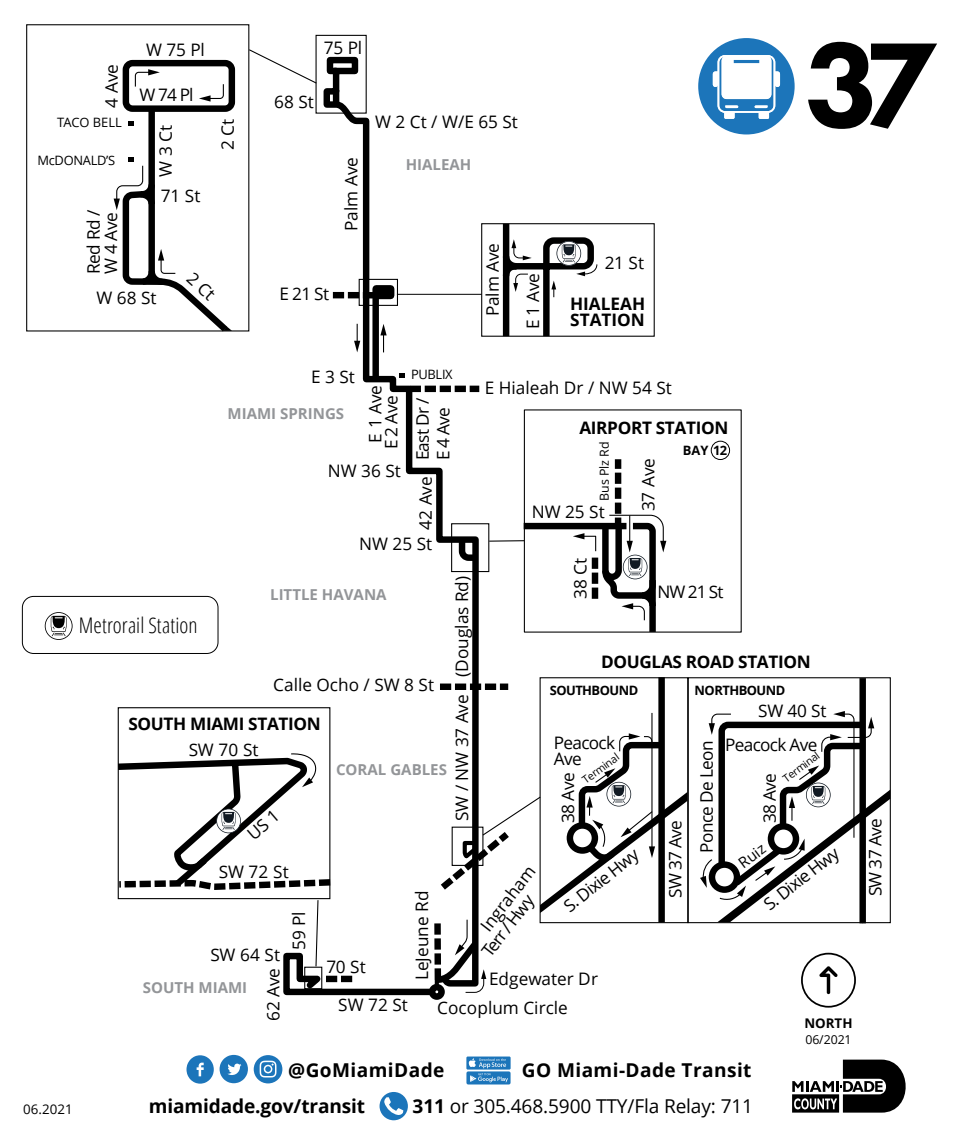
<style>
.page{position:relative;width:972px;height:1134px;background:#fff}
.page>*{position:absolute;margin:0;border:0;box-sizing:border-box;transform-origin:0 0}
.t1{font:800 124.88px "Futura PT";color:#000}
.t2{font:300 21.6px "Open Sans Condensed";letter-spacing:.005em;color:#000}
.t3{font:19.12px "Open Sans";letter-spacing:-.005em;color:#000}
.t4{font:700 19.12px "Open Sans";letter-spacing:.02em;color:#000}
.t5{font:700 19.12px "Open Sans";letter-spacing:-.005em;color:#000}
.t6{font:17.1px/16.7px "Open Sans";color:#000}
.t7{font:17.1px/20.7px "Open Sans";letter-spacing:-.04em;color:#000}
.t8{font:700 17.1px "Open Sans";letter-spacing:-.02em;color:#000}
.t9{font:700 17.1px/16.4px "Open Sans";color:#000}
.t10{font:700 15.08px "Open Sans";color:#939598}
.t11{font:15.08px "Open Sans";color:#000}
.t12{font:13.28px "Open Sans";color:#000}
.t13{font:700 13.28px "Open Sans";color:#000}
.t14{font:700 12.83px "Open Sans";letter-spacing:-.04em;color:#000}
.t15{font:12.83px "Open Sans";letter-spacing:-.025em;color:#000}
.t16{font:12.83px "Open Sans";color:#000}
.t17{font:12.38px "Open Sans";color:#000}
.t18{font:10.8px "Open Sans";color:#000}
.s1{font-weight:700}
</style>
<div class="page">
<svg style="left:792px;top:1060px;width:114px;height:53px"></svg>
<svg style="left:380px;top:1092px;width:28px;height:28px"></svg>
<svg style="left:187px;top:1055px;width:27px;height:29px"></svg>
<svg style="left:220px;top:1055px;width:28px;height:28px"></svg>
<svg style="left:254px;top:1055px;width:28px;height:28px"></svg>
<svg style="left:466px;top:1057px;width:45px;height:28px"></svg>
<div style="left:801px;top:953px;width:55px;height:55px;border:2px solid #000;border-radius:50%"></div>
<svg style="left:819px;top:966px;width:19px;height:28px"></svg>
<svg style="left:45px;top:612px;width:28px;height:28px"></svg>
<svg style="left:323px;top:56px;width:159px;height:656px"></svg>
<div style="left:372px;top:295px;width:7px;height:85px;background:#000"></div>
<div style="left:367px;top:292px;width:9px;height:7px;background:#000"></div>
<div style="left:429px;top:984px;width:16px;height:16px;border:6px solid #000;border-radius:50%"></div>
<div style="left:372px;top:285px;width:22px;height:14px;border:7px solid #000"></div>
<svg style="left:410px;top:386px;width:69px;height:6px"></svg>
<hr style="left:489px;top:540px;width:35px;height:2px;background:#000">
<div style="left:481px;top:223px;width:174px;height:114px;border:1px solid #000"></div>
<hr style="left:397px;top:294px;width:85px;height:1px;background:#000">
<svg style="left:399px;top:373px;width:6px;height:5px"></svg>
<svg style="left:440px;top:684px;width:68px;height:6px"></svg>
<svg style="left:333px;top:292px;width:33px;height:6px"></svg>
<div style="left:359px;top:279px;width:39px;height:27px;border:1px solid #000"></div>
<div style="left:316px;top:35px;width:51px;height:79px;border:1px solid #000"></div>
<svg style="left:249px;top:48px;width:69px;height:37px"></svg>
<div style="left:451px;top:523px;width:38px;height:49px;border:1px solid #000"></div>
<div style="left:333px;top:90px;width:6px;height:14px;background:#000"></div>
<div style="left:123px;top:60px;width:112px;height:52px;border:6px solid #000;border-radius:7px"></div>
<div style="left:26px;top:24px;width:223px;height:308px;border:1px solid #000"></div>
<svg style="left:380px;top:324px;width:7px;height:28px"></svg>
<svg style="left:354px;top:324px;width:6px;height:28px"></svg>
<div style="left:503px;top:224px;width:6px;height:112px;background:#000"></div>
<svg style="left:500px;top:234px;width:98px;height:103px"></svg>
<svg style="left:456px;top:535px;width:26px;height:29px"></svg>
<div style="left:524px;top:523px;width:102px;height:6px;background:#000"></div>
<svg style="left:573px;top:459px;width:93px;height:172px"></svg>
<div style="left:711px;top:441px;width:19px;height:19px;border:1px solid #000;border-radius:50%"></div>
<div style="left:859px;top:678px;width:7px;height:245px;background:#000"></div>
<svg style="left:700px;top:711px;width:189px;height:210px"></svg>
<div style="left:688px;top:677px;width:203px;height:246px;border:1px solid #000"></div>
<div style="left:658px;top:677px;width:7px;height:245px;background:#000"></div>
<div style="left:22px;top:596px;width:196px;height:58px;border:1px solid #000;border-radius:11px"></div>
<div style="left:698px;top:38px;width:97px;height:96px;background:#1c75ba;border-radius:50%"></div>
<svg style="left:725px;top:105px;width:13px;height:3px"></svg>
<svg style="left:755px;top:105px;width:13px;height:3px"></svg>
<div style="left:718px;top:55px;width:57px;height:58px;border:2px solid #fff;border-radius:7px"></div>
<div style="left:724px;top:111px;width:11px;height:8px;background:#fff"></div>
<div style="left:759px;top:111px;width:10px;height:8px;background:#fff"></div>
<svg style="left:713px;top:56px;width:67px;height:43px;background:#d8e7f3"></svg>
<svg style="left:114px;top:69px;width:120px;height:263px"></svg>
<svg style="left:117px;top:712px;width:571px;height:286px"></svg>
<p class="t6" style="left:103px;top:108px;width:45px;rotate:-90deg">4 Ave</p>
<p class="t16" style="left:57px;top:114px;width:66px">TACO BELL</p>
<p class="t15" style="left:37px;top:151px;width:79px">McDONALD’S</p>
<p class="t6" style="left:85px;top:274px;width:66px;rotate:-90deg">Red Rd /<br>W 4 Ave</p>
<p class="t6" style="left:146px;top:41px;width:60px">W 75 Pl</p>
<p class="t6" style="left:139px;top:86px;width:56px">W 74 Pl</p>
<p class="t6" style="left:157px;top:177px;width:53px;rotate:-90deg">W 3 Ct</p>
<p class="t6" style="left:161px;top:187px;width:41px">71 St</p>
<p class="t6" style="left:97px;top:289px;width:62px">W 68 St</p>
<p class="t6" style="left:219px;top:150px;width:33px;rotate:-90deg">2 Ct</p>
<p class="t6" style="left:324px;top:39px;width:40px">75 Pl</p>
<p class="t6" style="left:274px;top:93px;width:41px">68 St</p>
<p class="t6" style="left:342px;top:231px;width:75px;rotate:-90deg">Palm Ave</p>
<p class="t6" style="left:280px;top:286px;width:51px">E 21 St</p>
<p class="t6" style="left:375px;top:113px;width:144px">W 2 Ct / W/E 65 St</p>
<p class="t10" style="left:406px;top:154px;width:67px">HIALEAH</p>
<p class="t6" style="left:484px;top:316px;width:75px;rotate:-90deg">Palm Ave</p>
<p class="t6" style="left:524px;top:329px;width:57px;rotate:-90deg">E 1 Ave</p>
<p class="t6" style="left:605px;top:254px;width:41px">21 St</p>
<p class="t9" style="left:570px;top:295px;width:77px">HIALEAH<br>STATION</p>
<p class="t6" style="left:311px;top:368px;width:45px">E 3 St</p>
<p class="t10" style="left:227px;top:403px;width:118px">MIAMI SPRINGS</p>
<p class="t6" style="left:367px;top:443px;width:59px;rotate:-90deg">E 1 Ave</p>
<p class="t6" style="left:383px;top:449px;width:55px;rotate:-90deg">E 2 Ave</p>
<p class="t6" style="left:328px;top:462px;width:75px">NW 36 St</p>
<p class="t15" style="left:411px;top:365px;width:43px">PUBLIX</p>
<p class="t7" style="left:412px;top:460px;width:64px;text-indent:-69px;rotate:-90deg">42 Ave East Dr /<br>E 4 Ave</p>
<p class="t6" style="left:359px;top:535px;width:75px">NW 25 St</p>
<p class="t6" style="left:485px;top:379px;width:189px">E Hialeah Dr / NW 54 St</p>
<p class="t8" style="left:579px;top:415px;width:151px">AIRPORT STATION</p>
<p class="t17" style="left:596px;top:501px;width:61px;rotate:-90deg">Bus Plz Rd</p>
<p class="t6" style="left:532px;top:503px;width:75px">NW 25 St</p>
<p class="t6" style="left:640px;top:511px;width:55px;rotate:-90deg">37 Ave</p>
<p class="t14" style="left:683px;top:441px;width:46px">BAY 12</p>
<h1 class="t1" style="left:805px;top:7px;width:135px">37</h1>
<p class="t12" style="left:23px;top:1101px;width:51px">06.2021</p>
<p class="t6" style="left:571px;top:599px;width:43px;rotate:-90deg">38 Ct</p>
<p class="t6" style="left:453px;top:821px;width:246px;rotate:-90deg">SW / NW 37 Ave (Douglas Rd)</p>
<p class="t6" style="left:658px;top:583px;width:67px">NW 21 St</p>
<p class="t10" style="left:270px;top:584px;width:118px">LITTLE HAVANA</p>
<p class="t2" style="left:79px;top:611px;width:120px">Metrorail Station</p>
<p class="t8" style="left:601px;top:650px;width:211px">DOUGLAS ROAD STATION</p>
<p class="t6" style="left:273px;top:676px;width:162px">Calle Ocho / SW 8 St</p>
<p class="t14" style="left:550px;top:681px;width:90px">SOUTHBOUND</p>
<p class="t14" style="left:695px;top:681px;width:92px">NORTHBOUND</p>
<p class="t7" style="left:725px;top:693px;width:103px;line-height:34.4px;text-indent:33px">SW 40 St<br>Peacock Ave</p>
<p class="t8" style="left:128px;top:711px;width:194px">SOUTH MIAMI STATION</p>
<p class="t7" style="left:554px;top:735px;width:63px;line-height:15.5px">Peacock<br>Ave</p>
<p class="t7" style="left:696px;top:853px;width:113px;rotate:-90deg">Ponce De Leon</p>
<p class="t6" style="left:189px;top:741px;width:71px">SW 70 St</p>
<p class="t18" style="left:780px;top:773px;width:44px;rotate:-36deg">Terminal</p>
<p class="t18" style="left:579px;top:775px;width:44px;rotate:-36deg">Terminal</p>
<p class="t10" style="left:336px;top:759px;width:112px">CORAL GABLES</p>
<p class="t6" style="left:559px;top:823px;width:51px;rotate:-90deg">38 Ave</p>
<p class="t6" style="left:761px;top:823px;width:51px;rotate:-90deg">38 Ave</p>
<p class="t6" style="left:667px;top:898px;width:79px;rotate:-90deg">SW 37 Ave</p>
<p class="t11" style="left:734px;top:856px;width:31px;rotate:-37deg">Ruiz</p>
<p class="t6" style="left:760px;top:899px;width:92px;rotate:-38deg">S. Dixie Hwy</p>
<p class="t6" style="left:560px;top:901px;width:92px;rotate:-38deg">S. Dixie Hwy</p>
<p class="t6" style="left:219px;top:863px;width:71px">SW 72 St</p>
<p class="t6" style="left:465px;top:939px;width:98px;text-indent:19px;rotate:-52deg">Ingraham<br>Terr / Hwy</p>
<p class="t6" style="left:489px;top:970px;width:110px">Edgewater Dr</p>
<p class="t6" style="left:413px;top:980px;width:91px;rotate:-90deg">LeJeune Rd</p>
<p class="t6" style="left:290px;top:950px;width:40px;rotate:-90deg">59 Pl</p>
<p class="t6" style="left:210px;top:946px;width:71px">SW 64 St</p>
<p class="t6" style="left:326px;top:958px;width:41px">70 St</p>
<p class="t6" style="left:265px;top:1021px;width:54px;rotate:-90deg">62 Ave</p>
<p class="t10" style="left:143px;top:977px;width:106px">SOUTH MIAMI</p>
<p class="t6" style="left:338px;top:996px;width:71px">SW 72 St</p>
<p class="t6" style="left:437px;top:999px;width:132px">Cocoplum Circle</p>
<p class="t13" style="left:804px;top:1014px;width:50px">NORTH</p>
<p class="t17" style="left:805px;top:1031px;width:48px">06/2021</p>
<p class="t4" style="left:288px;top:1057px;width:158px">@GoMiamiDade</p>
<p class="t4" style="left:522px;top:1057px;width:231px">GO Miami-Dade Transit</p>
<p class="t5" style="left:149px;top:1092px;width:218px">miamidade.gov/transit</p>
<p class="t3" style="left:413px;top:1093px;width:342px"><span class="s1">311</span> or 305.468.5900 TTY/Fla Relay: 711</p>
<p class="t6" style="left:867px;top:896px;width:79px;rotate:-90deg">SW 37 Ave</p>
</div>
